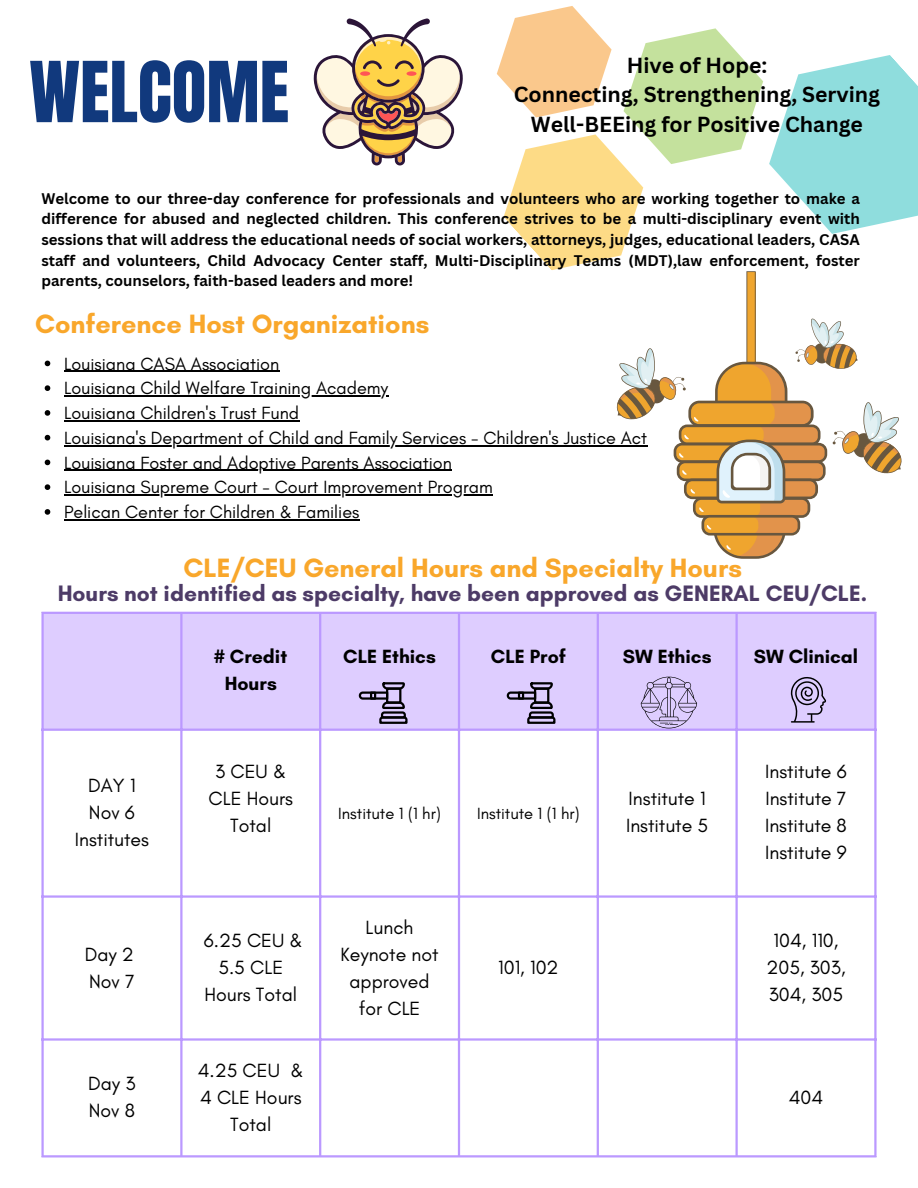
<style>
.page{position:relative;width:918px;height:1188px;background:#fff}
.page>*{position:absolute;margin:0;border:0;box-sizing:border-box;transform-origin:0 0}
.t1{font:71.4px "Anton";color:#11397d}
.t2{font:700 27px "Glacial Indifference";color:#f9a72b}
.t3{font:700 22.8px "Glacial Indifference";color:#4d3b67}
.t4{font:700 21.15px/29.2px "Canva Sans";color:#000;text-align:center}
.t5{font:19.5px/27px "Glacial Indifference";color:#000;text-align:center}
.t6{font:700 19.5px/27px "Glacial Indifference";color:#000;text-align:center}
.t7{font:18px "Glacial Indifference";color:#000}
.t8{font:16.5px "Glacial Indifference";color:#000}
.t9{font:700 15px/20.7px "Canva Sans";color:#000;text-align:justify}
</style>
<div class="page">
<svg style="left:902px;top:69px;width:16px;height:150px;background:#96dfdf"></svg>
<div style="left:44px;top:614px;width:830px;height:115px;background:#decdff"></div>
<hr style="left:41px;top:614px;width:3px;height:541px;background:#b9f">
<hr style="left:180px;top:614px;width:3px;height:541px;background:#b9f">
<hr style="left:319px;top:614px;width:2px;height:541px;background:#b9f">
<hr style="left:458px;top:614px;width:2px;height:541px;background:#b9f">
<hr style="left:597px;top:614px;width:2px;height:541px;background:#b9f">
<hr style="left:735px;top:614px;width:3px;height:541px;background:#b9f">
<hr style="left:874px;top:614px;width:3px;height:541px;background:#b9f">
<hr style="left:41px;top:612px;width:836px;height:2px;background:#b9f">
<hr style="left:41px;top:729px;width:836px;height:2px;background:#b9f">
<hr style="left:41px;top:895px;width:836px;height:3px;background:#b9f">
<hr style="left:41px;top:1038px;width:836px;height:3px;background:#b9f">
<hr style="left:41px;top:1155px;width:836px;height:2px;background:#b9f">
<svg style="left:358px;top:682px;width:50px;height:42px;background:#9a8fb2"></svg>
<svg style="left:506px;top:682px;width:50px;height:42px;background:#9b8fb2"></svg>
<svg style="left:641px;top:677px;width:56px;height:51px;background:#beafda"></svg>
<svg style="left:791px;top:677px;width:35px;height:46px;background:#a99cc2"></svg>
<svg style="left:313px;top:18px;width:150px;height:147px"></svg>
<svg style="left:477px;top:6px;width:425px;height:553px"></svg>
<svg style="left:45px;top:361px;width:5px;height:5px"></svg>
<hr style="left:64px;top:371px;width:215px;height:1px;background:#000">
<svg style="left:45px;top:385px;width:5px;height:6px"></svg>
<hr style="left:64px;top:395px;width:324px;height:2px;background:#000">
<svg style="left:45px;top:410px;width:5px;height:6px"></svg>
<hr style="left:64px;top:420px;width:235px;height:1px;background:#000">
<svg style="left:45px;top:435px;width:5px;height:5px"></svg>
<hr style="left:64px;top:445px;width:583px;height:1px;background:#000">
<svg style="left:45px;top:460px;width:5px;height:5px"></svg>
<hr style="left:64px;top:470px;width:388px;height:1px;background:#000">
<svg style="left:45px;top:484px;width:5px;height:6px"></svg>
<hr style="left:64px;top:494px;width:429px;height:2px;background:#000">
<svg style="left:45px;top:509px;width:5px;height:6px"></svg>
<hr style="left:64px;top:519px;width:295px;height:1px;background:#000">
<p class="t1" style="left:29px;top:41px;width:261px">WELCOME</p>
<p class="t4" style="left:514px;top:50px;width:368px">Hive of Hope:<br>Connecting, Strengthening, Serving<br>Well-BEEing for Positive Change</p>
<p class="t9" style="left:41px;top:188px;width:820px">Welcome to our three-day conference for professionals and volunteers who are working together to make a difference for abused and neglected children. This conference strives to be a multi-disciplinary event with sessions that will address the educational needs of social workers, attorneys, judges, educational leaders, CASA staff and volunteers, Child Advocacy Center staff, Multi-Disciplinary Teams (MDT),law enforcement, foster parents, counselors, faith-based leaders and more!</p>
<p class="t2" style="left:35px;top:307px;width:396px">Conference Host Organizations</p>
<p class="t7" style="left:64px;top:353px;width:217px">Louisiana CASA Association</p>
<p class="t7" style="left:64px;top:377px;width:326px">Louisiana Child Welfare Training Academy</p>
<p class="t7" style="left:64px;top:402px;width:237px">Louisiana Children's Trust Fund</p>
<p class="t7" style="left:64px;top:427px;width:585px">Louisiana's Department of Child and Family Services - Children's Justice Act</p>
<p class="t7" style="left:64px;top:452px;width:389px">Louisiana Foster and Adoptive Parents Association</p>
<p class="t7" style="left:64px;top:476px;width:430px">Louisiana Supreme Court - Court Improvement Program</p>
<p class="t7" style="left:64px;top:501px;width:297px">Pelican Center for Children &amp; Families</p>
<p class="t2" style="left:184px;top:552px;width:560px">CLE/CEU General Hours and Specialty Hours</p>
<p class="t3" style="left:58px;top:579px;width:811px">Hours not identified as specialty, have been approved as GENERAL CEU/CLE.</p>
<h2 class="t5" style="left:88px;top:771px;width:49px">DAY 1</h2>
<p class="t5" style="left:75px;top:798px;width:76px">Nov 6<br>Institutes</p>
<p class="t5" style="left:85px;top:940px;width:51px">Day 2</p>
<p class="t5" style="left:89px;top:967px;width:47px">Nov 7</p>
<p class="t5" style="left:88px;top:1070px;width:49px">Day 3</p>
<p class="t5" style="left:89px;top:1097px;width:48px">Nov 8</p>
<h3 class="t6" style="left:214px;top:643px;width:74px"># Credit<br>Hours</h3>
<p class="t6" style="left:343px;top:643px;width:94px">CLE Ethics</p>
<h1 class="t6" style="left:491px;top:643px;width:77px">CLE Prof</h1>
<p class="t6" style="left:623px;top:643px;width:90px">SW Ethics</p>
<p class="t6" style="left:754px;top:643px;width:106px">SW Clinical</p>
<p class="t5" style="left:209px;top:758px;width:86px">3 CEU &amp;<br>CLE Hours<br>Total</p>
<p class="t5" style="left:204px;top:927px;width:101px">6.25 CEU &amp;<br>5.5 CLE<br>Hours Total</p>
<p class="t5" style="left:198px;top:1056px;width:108px">4.25 CEU &amp;<br>4 CLE Hours<br>Total</p>
<p class="t8" style="left:338px;top:803px;width:104px">Institute 1 (1 hr)</p>
<p class="t8" style="left:477px;top:803px;width:104px">Institute 1 (1 hr)</p>
<p class="t5" style="left:341px;top:913px;width:100px">Lunch<br>Keynote not approved for CLE</p>
<p class="t5" style="left:498px;top:954px;width:62px">101, 102</p>
<p class="t5" style="left:629px;top:785px;width:79px">Institute 1</p>
<p class="t5" style="left:626px;top:812px;width:84px">Institute 5</p>
<p class="t5" style="left:765px;top:758px;width:83px;text-align:left">Institute 6<br>Institute 7</p>
<h2 class="t5" style="left:765px;top:812px;width:83px">Institute 8</h2>
<h3 class="t5" style="left:765px;top:839px;width:83px">Institute 9</h3>
<p class="t5" style="left:766px;top:927px;width:81px">104, 110,<br>205, 303,<br>304, 305</p>
<p class="t5" style="left:789px;top:1083px;width:36px">404</p>
</div>
